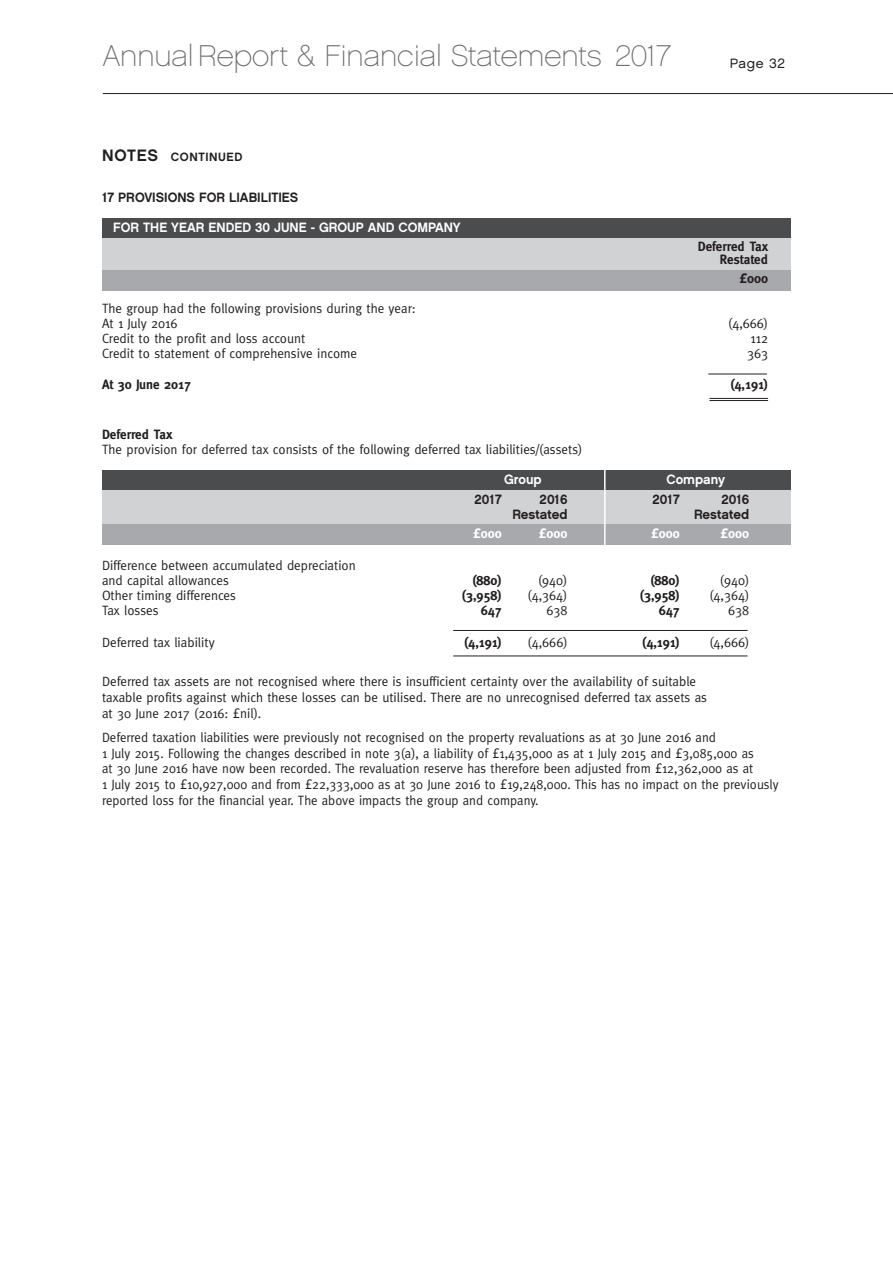
<style>
.page{position:relative;width:893px;height:1263px;background:#fff}
.page>*{position:absolute;margin:0;border:0;box-sizing:border-box;transform-origin:0 0}
.t1{font:30px "Chalet Paris Nineteen Sixty";color:#6c6d70}
.t2{font:13.5px/15px "Meta";color:#231f20}
.t3{font:13.5px/15.8px "Meta";color:#231f20;scale:.95 1}
.t4{font:700 13.5px/12.8px "Meta";color:#231f20;text-align:right}
.t5{font:13.5px "Chalet New York Nineteen Sixty";color:#231f20}
.t6{font:13.5px "Chalet New York Nineteen Sixty";color:#fff}
.t7{font:700 13.5px "Meta";color:#fff}
.t8{font:13.5px "Chalet London Nineteen Sixty";letter-spacing:.05em;color:#231f20}
.t9{font:12px "Chalet New York Nineteen Sixty";letter-spacing:.05em;color:#231f20}
.s1{font-size:16.5px}
</style>
<div class="page">
<hr style="left:103px;top:93px;width:790px;height:1px;background:#231f20">
<div style="left:102px;top:218px;width:689px;height:20px;background:#4b4c4d"></div>
<div style="left:102px;top:238px;width:689px;height:33px;background:#d1d2d4"></div>
<div style="left:102px;top:270px;width:689px;height:20px;background:#a8a9ad"></div>
<div style="left:102px;top:470px;width:689px;height:20px;background:#4b4c4d"></div>
<div style="left:102px;top:490px;width:689px;height:37px;background:#d1d2d4"></div>
<div style="left:102px;top:525px;width:689px;height:20px;background:#a8a9ad"></div>
<hr style="left:604px;top:467px;width:2px;height:81px;background:#fff">
<hr style="left:453px;top:630px;width:295px;height:1px;background:#231f20">
<hr style="left:453px;top:655px;width:295px;height:1px;background:#231f20">
<hr style="left:708px;top:374px;width:59px;height:1px;background:#231f20">
<hr style="left:709px;top:398px;width:59px;height:1px;background:#231f20">
<hr style="left:709px;top:400px;width:59px;height:1px;background:#231f20">
<h1 class="t1" style="left:103px;top:39px;width:570px">AnnualReport &amp; Financial Statements 2017</h1>
<p class="t8" style="left:730px;top:55px;width:57px">Page 32</p>
<p class="t9" style="left:102px;top:150px;width:142px"><span class="s1">NOTES</span> CONTINUED</p>
<p class="t5" style="left:102px;top:189px;width:198px">17 PROVISIONS FOR LIABILITIES</p>
<p class="t6" style="left:113px;top:219px;width:349px">FOR THE YEAR ENDED 30 JUNE - GROUP AND COMPANY</p>
<p class="t2" style="left:102px;top:301px;width:315px">The group had the following provisions during the year:<br>At 1 July 2016</p>
<p class="t4" style="left:698px;top:240px;width:72px">Deferred Tax<br>Restated</p>
<p class="t4" style="left:739px;top:272px;width:30px">£000</p>
<p class="t2" style="left:728px;top:316px;width:41px">(4,666)</p>
<p class="t2" style="left:102px;top:331px;width:205px">Credit to the profit and loss account</p>
<p class="t2" style="left:750px;top:331px;width:19px">112</p>
<p class="t2" style="left:102px;top:346px;width:256px">Credit to statement of comprehensive income</p>
<p class="t2" style="left:747px;top:346px;width:23px">363</p>
<p class="t4" style="left:102px;top:378px;width:91px">At 30 June 2017</p>
<p class="t4" style="left:730px;top:378px;width:39px">(4,191)</p>
<p class="t4" style="left:102px;top:428px;width:72px">Deferred Tax</p>
<p class="t2" style="left:102px;top:442px;width:482px">The provision for deferred tax consists of the following deferred tax liabilities/(assets)</p>
<p class="t6" style="left:504px;top:472px;width:39px">Group</p>
<p class="t6" style="left:666px;top:472px;width:60px">Company</p>
<p class="t5" style="left:474px;top:491px;width:29px">2017</p>
<p class="t5" style="left:540px;top:491px;width:29px">2016</p>
<p class="t5" style="left:652px;top:491px;width:29px">2017</p>
<p class="t5" style="left:721px;top:491px;width:29px">2016</p>
<p class="t5" style="left:512px;top:506px;width:57px">Restated</p>
<p class="t5" style="left:694px;top:506px;width:57px">Restated</p>
<p class="t7" style="left:473px;top:525px;width:30px">£000</p>
<p class="t7" style="left:539px;top:525px;width:30px">£000</p>
<p class="t7" style="left:651px;top:525px;width:30px">£000</p>
<p class="t7" style="left:720px;top:525px;width:30px">£000</p>
<p class="t2" style="left:102px;top:558px;width:255px">Difference between accumulated depreciation and capital allowances</p>
<p class="t4" style="left:472px;top:574px;width:31px">(880)</p>
<p class="t2" style="left:538px;top:573px;width:31px">(940)</p>
<p class="t4" style="left:650px;top:574px;width:31px">(880)</p>
<p class="t2" style="left:720px;top:573px;width:31px">(940)</p>
<p class="t2" style="left:102px;top:588px;width:135px">Other timing differences</p>
<p class="t4" style="left:462px;top:589px;width:41px">(3,958)</p>
<p class="t2" style="left:528px;top:588px;width:41px">(4,364)</p>
<p class="t4" style="left:640px;top:589px;width:41px">(3,958)</p>
<p class="t2" style="left:709px;top:588px;width:41px">(4,364)</p>
<p class="t2" style="left:102px;top:603px;width:58px">Tax losses</p>
<p class="t4" style="left:481px;top:604px;width:23px">647</p>
<p class="t2" style="left:546px;top:603px;width:23px">638</p>
<p class="t4" style="left:659px;top:604px;width:23px">647</p>
<p class="t2" style="left:728px;top:603px;width:23px">638</p>
<p class="t2" style="left:102px;top:635px;width:114px">Deferred tax liability</p>
<p class="t4" style="left:464px;top:636px;width:39px">(4,191)</p>
<p class="t2" style="left:528px;top:635px;width:41px">(4,666)</p>
<p class="t4" style="left:642px;top:636px;width:39px">(4,191)</p>
<p class="t2" style="left:709px;top:635px;width:41px">(4,666)</p>
<p class="t2" style="left:102px;top:673px;width:607px;line-height:15.8px">Deferred tax assets are not recognised where there is insufficient certainty over the availability of suitable taxable profits against which these losses can be utilised. There are no unrecognised deferred tax assets as at 30 June 2017 (2016: £nil).</p>
<p class="t3" style="left:102px;top:729px;width:714px">Deferred taxation liabilities were previously not recognised on the property revaluations as at 30 June 2016 and<br>1 July 2015. Following the changes described in note 3(a), a liability of £1,435,000 as at 1 July 2015 and £3,085,000 as<br>at 30 June 2016 have now been recorded. The revaluation reserve has therefore been adjusted from £12,362,000 as at<br>1 July 2015 to £10,927,000 and from £22,333,000 as at 30 June 2016 to £19,248,000. This has no impact on the previously reported loss for the financial year. The above impacts the group and company.</p>
</div>
